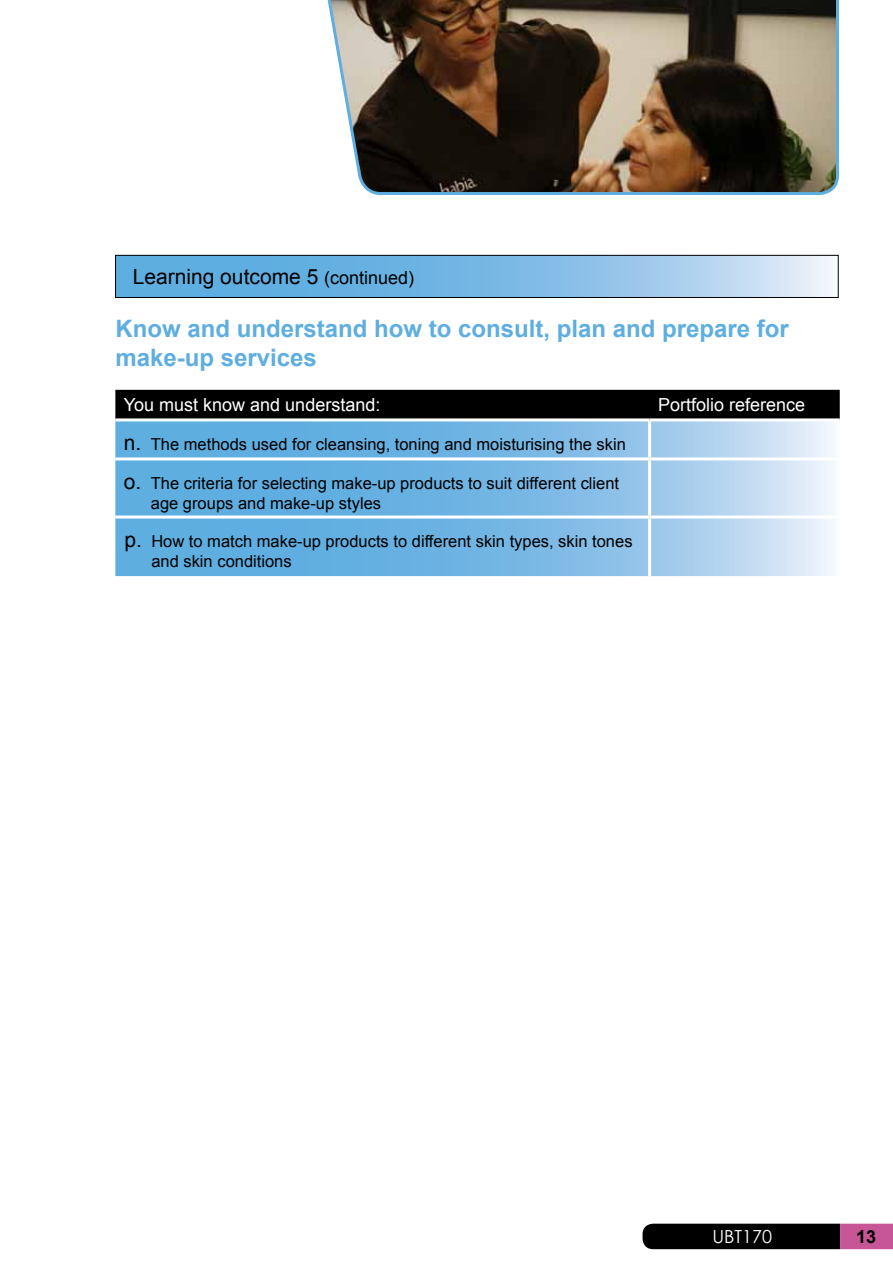
<style>
.page{position:relative;width:893px;height:1263px;background:#fff}
.page>*{position:absolute;margin:0;border:0;box-sizing:border-box;transform-origin:0 0}
.t1{font:700 24px/28.8px "Arial";color:#5eaee0}
.t2{font:21px "Arial";color:#000}
.t3{font:18px "Arial";color:#fff}
.t4{font:18px "Century Gothic";color:#fff}
.t5{font:700 18px "Arial";color:#000}
.t6{font:16.5px/19.8px "Arial";color:#000}
.s1{font-size:18px}
.s2{font-size:21px}
</style>
<div class="page">
<svg style="left:117px;top:257px;width:714px;height:39px;background:#85bee7"></svg>
<div style="left:115px;top:255px;width:723px;height:43px;border:1px solid #000"></div>
<div style="left:115px;top:390px;width:725px;height:28px;background:#000"></div>
<svg style="left:115px;top:421px;width:720px;height:155px;background:#83bee6"></svg>
<hr style="left:648px;top:421px;width:3px;height:36px;background:#fff">
<hr style="left:115px;top:457px;width:535px;height:3px;background:#fff">
<hr style="left:650px;top:457px;width:190px;height:3px;background:#fff">
<hr style="left:648px;top:460px;width:3px;height:55px;background:#fff">
<hr style="left:650px;top:515px;width:190px;height:3px;background:#fff">
<hr style="left:648px;top:518px;width:3px;height:58px;background:#fff">
<hr style="left:115px;top:515px;width:535px;height:3px;background:#fff">
<svg style="left:642px;top:1224px;width:251px;height:25px;background:#2c1421"></svg>
<svg style="left:327px;top:0;width:512px;height:195px;background:#5f5344"></svg>
<p class="t2" style="left:133px;top:263px;width:283px">Learning outcome 5 <span class="s1">(continued)</span></p>
<h1 class="t1" style="left:115px;top:315px;width:675px">Know and understand how to consult, plan and prepare for make-up services</h1>
<p class="t3" style="left:124px;top:393px;width:258px">You must know and understand:</p>
<p class="t3" style="left:658px;top:393px;width:149px">Portfolio reference</p>
<p class="t6" style="left:124px;top:435px;width:504px"><span class="s2">n.</span> The methods used for cleansing, toning and moisturising the skin</p>
<p class="t6" style="left:151px;top:473px;width:470px;text-indent:-27px"><span class="s2">o.</span> The criteria for selecting make-up products to suit different client age groups and make-up styles</p>
<p class="t6" style="left:151px;top:532px;width:483px;text-indent:-27px"><span class="s2">p.</span> How to match make-up products to different skin types, skin tones and skin conditions</p>
<p class="t4" style="left:712px;top:1223px;width:61px">UBT170</p>
<p class="t5" style="left:856px;top:1225px;width:22px">13</p>
</div>
